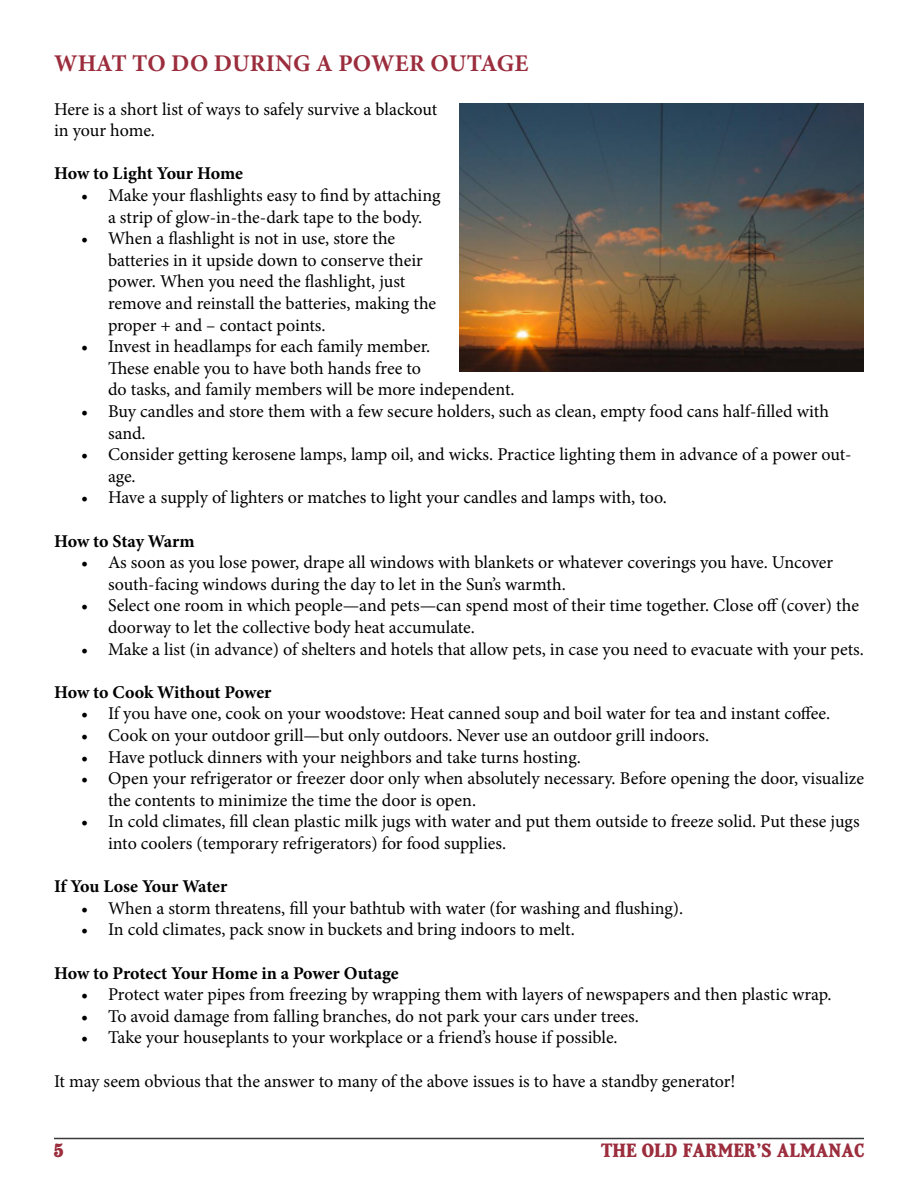
<style>
.page{position:relative;width:918px;height:1188px;background:#fff}
.page>*{position:absolute;margin:0;border:0;box-sizing:border-box;transform-origin:0 0}
.t1{font:700 24px "Minion Pro";letter-spacing:.01em;color:#9b2d3d}
.t2{font:18px/21.6px "Minion Pro";letter-spacing:-.005em;color:#000}
.t3{font:700 18px "Minion Pro";letter-spacing:-.005em;color:#000}
.t4{font:700 18px "OFA Deck";color:#9b2d3d}
</style>
<div class="page">
<hr style="left:54px;top:1138px;width:810px;height:1px;background:#393939">
<img style="left:459px;top:104px;width:405px;height:268px">
<h1 class="t1" style="left:54px;top:47px;width:476px">WHAT TO DO DURING A POWER OUTAGE</h1>
<p class="t2" style="left:54px;top:98px;width:385px">Here is a short list of ways to safely survive a blackout in your home.</p>
<p class="t3" style="left:54px;top:161px;width:191px">How to Light Your Home</p>
<p class="t2" style="left:81px;top:185px;width:361px;text-align:center">• Make your flashlights easy to find by attaching a strip of glow-in-the-dark tape to the body.</p>
<p class="t2" style="left:108px;top:228px;width:330px;text-indent:-27px">• When a flashlight is not in use, store the batteries in it upside down to conserve their power. When you need the flashlight, just remove and reinstall the batteries, making the proper + and – contact points.</p>
<p class="t2" style="left:108px;top:336px;width:408px;text-indent:-27px">• Invest in headlamps for each family member.<br>These enable you to have both hands free to<br>do tasks, and family members will be more independent.</p>
<p class="t2" style="left:108px;top:401px;width:723px;text-indent:-27px">• Buy candles and store them with a few secure holders, such as clean, empty food cans half-filled with sand.</p>
<p class="t2" style="left:108px;top:444px;width:745px;text-indent:-27px">• Consider getting kerosene lamps, lamp oil, and wicks. Practice lighting them in advance of a power out&shy;age.</p>
<p class="t2" style="left:81px;top:487px;width:587px">• Have a supply of lighters or matches to light your candles and lamps with, too.</p>
<p class="t3" style="left:54px;top:528px;width:142px">How to Stay Warm</p>
<p class="t2" style="left:108px;top:552px;width:727px;text-indent:-27px">• As soon as you lose power, drape all windows with blankets or whatever coverings you have. Uncover south-facing windows during the day to let in the Sun’s warmth.</p>
<p class="t2" style="left:108px;top:595px;width:753px;text-indent:-27px">• Select one room in which people—and pets—can spend most of their time together. Close off (cover) the doorway to let the collective body heat accumulate.</p>
<p class="t2" style="left:81px;top:638px;width:784px">• Make a list (in advance) of shelters and hotels that allow pets, in case you need to evacuate with your pets.</p>
<p class="t3" style="left:54px;top:679px;width:219px">How to Cook Without Power</p>
<p class="t2" style="left:81px;top:703px;width:751px">• If you have one, cook on your woodstove: Heat canned soup and boil water for tea and instant coffee.</p>
<p class="t2" style="left:81px;top:725px;width:630px">• Cook on your outdoor grill—but only outdoors. Never use an outdoor grill indoors.</p>
<p class="t2" style="left:81px;top:746px;width:501px">• Have potluck dinners with your neighbors and take turns hosting.</p>
<p class="t2" style="left:108px;top:768px;width:758px;text-indent:-27px">• Open your refrigerator or freezer door only when absolutely necessary. Before opening the door, visualize the contents to minimize the time the door is open.</p>
<p class="t2" style="left:108px;top:811px;width:753px;text-indent:-27px">• In cold climates, fill clean plastic milk jugs with water and put them outside to freeze solid. Put these jugs into coolers (temporary refrigerators) for food supplies.</p>
<p class="t3" style="left:54px;top:874px;width:175px">If You Lose Your Water</p>
<p class="t2" style="left:81px;top:897px;width:604px">• When a storm threatens, fill your bathtub with water (for washing and flushing).</p>
<p class="t2" style="left:81px;top:919px;width:495px">• In cold climates, pack snow in buckets and bring indoors to melt.</p>
<p class="t3" style="left:54px;top:960px;width:346px">How to Protect Your Home in a Power Outage</p>
<p class="t2" style="left:81px;top:984px;width:752px">• Protect water pipes from freezing by wrapping them with layers of newspapers and then plastic wrap.</p>
<p class="t2" style="left:81px;top:1005px;width:559px">• To avoid damage from falling branches, do not park your cars under trees.</p>
<p class="t2" style="left:81px;top:1027px;width:538px">• Take your houseplants to your workplace or a friend’s house if possible.</p>
<p class="t2" style="left:54px;top:1070px;width:683px">It may seem obvious that the answer to many of the above issues is to have a standby generator!</p>
<p class="t4" style="left:54px;top:1143px;width:11px">5</p>
<p class="t4" style="left:601px;top:1143px;width:264px">THE OLD FARMER’S ALMANAC</p>
</div>
